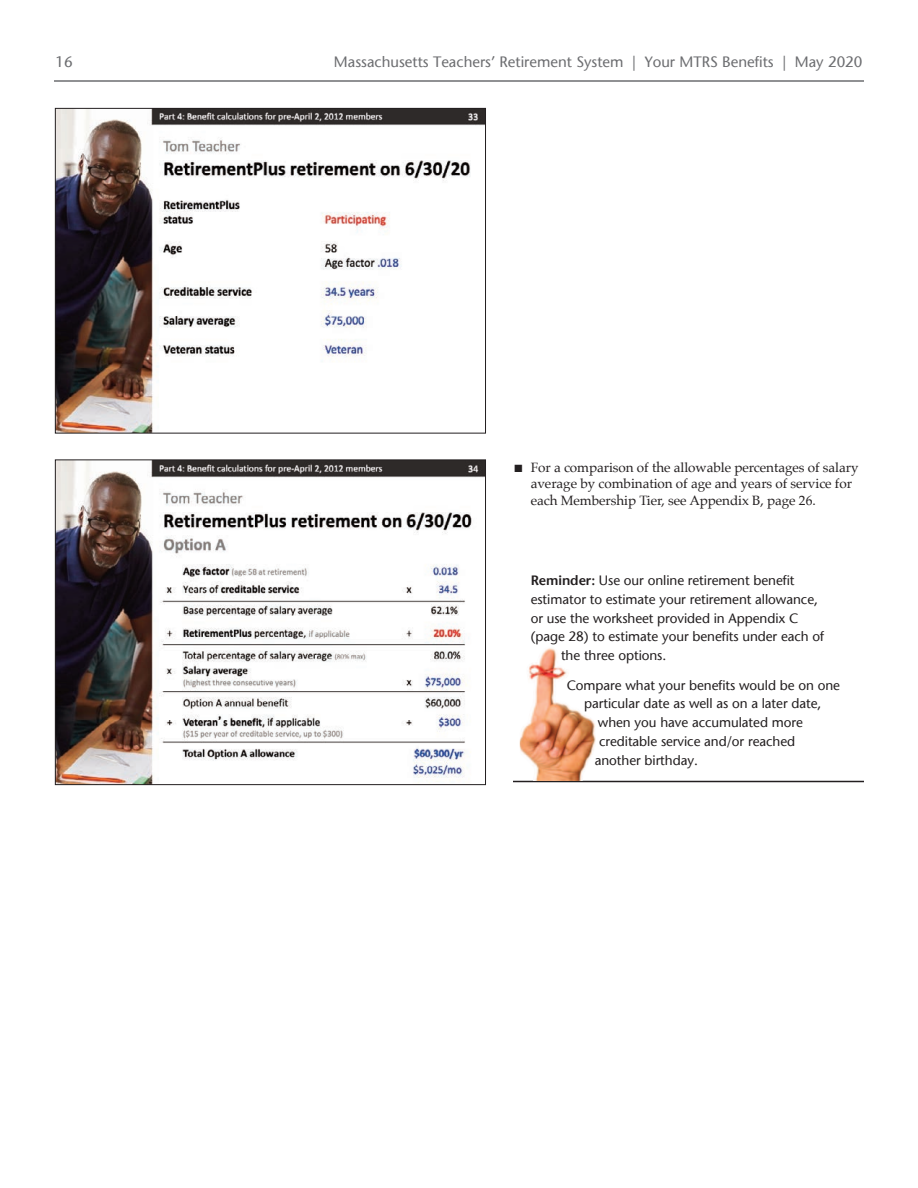
<style>
.page{position:relative;width:918px;height:1188px;background:#fff}
.page>*{position:absolute;margin:0;border:0;box-sizing:border-box;transform-origin:0 0}
.t1{font:15px "Stone Sans";color:#6c6d70}
.t2{font:13.5px "Stone Sans";letter-spacing:-.005em;color:#231f20}
.t3{font:13.5px/16.5px "Palatino";letter-spacing:-.005em;color:#231f20}
.s1{font-weight:600}
</style>
<div class="page">
<img style="left:57px;top:110px;width:427px;height:322px">
<div style="left:55px;top:108px;width:431px;height:326px;border:1px solid #231f20"></div>
<img style="left:57px;top:461px;width:427px;height:322px">
<div style="left:55px;top:459px;width:431px;height:326px;border:1px solid #231f20"></div>
<hr style="left:54px;top:80px;width:810px;height:2px;background:#6c6d70">
<hr style="left:513px;top:781px;width:351px;height:1px;background:#231f20">
<img style="left:520px;top:648px;width:76px;height:133px">
<p class="t1" style="left:56px;top:55px;width:19px">16</p>
<p class="t1" style="left:334px;top:55px;width:530px">Massachusetts Teachers’ Retirement System | Your MTRS Benefits | May 2020</p>
<p class="t3" style="left:531px;top:460px;width:329px;text-indent:-16px">■ For a comparison of the allowable percentages of salary average by combination of age and years of service for each Membership Tier, see Appendix B, page 26.</p>
<p class="t2" style="left:531px;top:575px;width:265px"><span class="s1">Reminder:</span> Use our online retirement benefit</p>
<p class="t2" style="left:531px;top:594px;width:289px">estimator to estimate your retirement allowance,</p>
<p class="t2" style="left:531px;top:613px;width:269px">or use the worksheet provided in Appendix C</p>
<p class="t2" style="left:531px;top:631px;width:295px">(page 28) to estimate your benefits under each of</p>
<p class="t2" style="left:561px;top:650px;width:107px">the three options.</p>
<p class="t2" style="left:567px;top:680px;width:275px">Compare what your benefits would be on one</p>
<p class="t2" style="left:584px;top:698px;width:239px">particular date as well as on a later date,</p>
<p class="t2" style="left:598px;top:717px;width:206px">when you have accumulated more</p>
<p class="t2" style="left:599px;top:736px;width:198px">creditable service and/or reached</p>
<p class="t2" style="left:595px;top:755px;width:105px">another birthday.</p>
</div>
